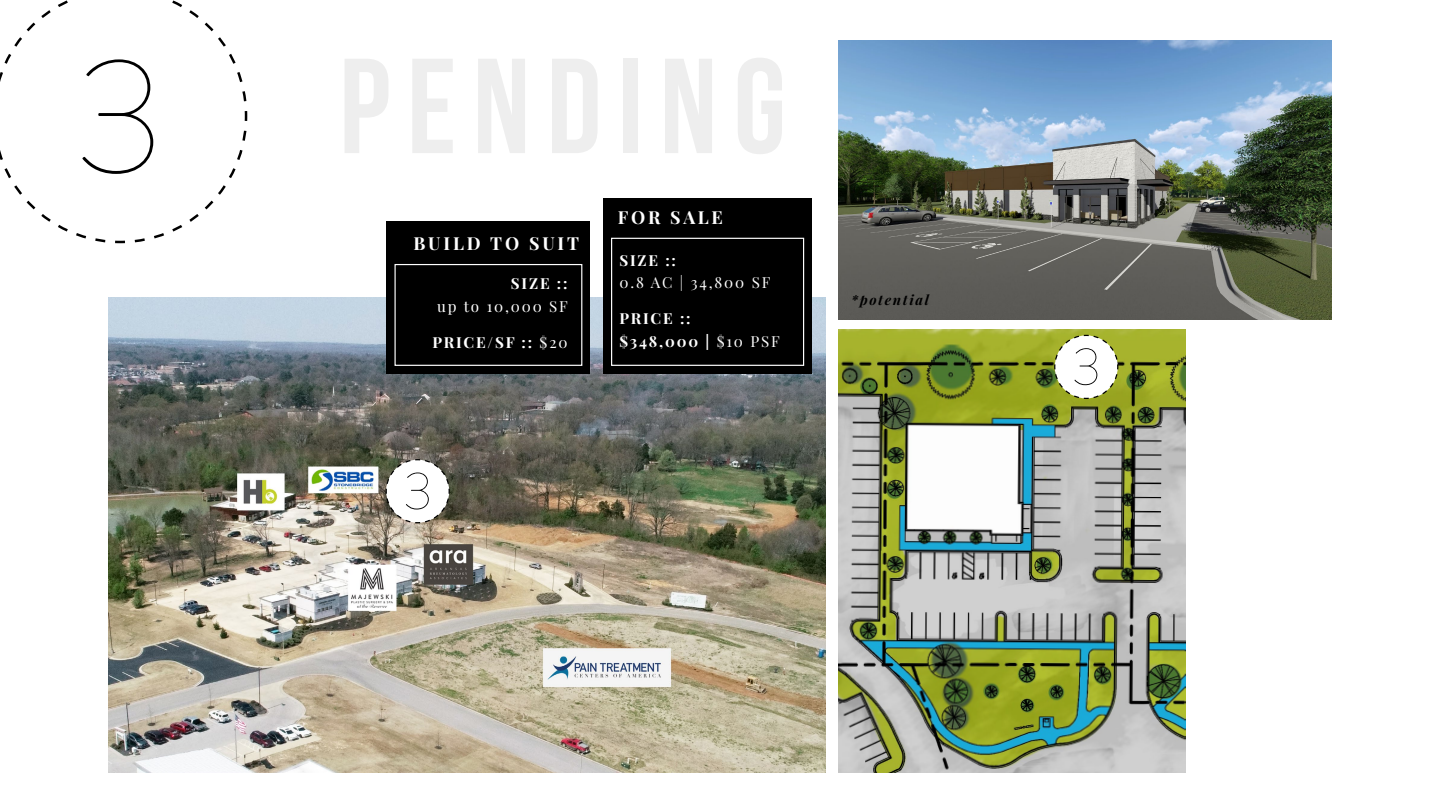
<style>
.page{position:relative;width:1440px;height:810px;background:#fff}
.page>*{position:absolute;margin:0;border:0;box-sizing:border-box;transform-origin:0 0}
.t1{font:100 163.12px "Brandon Grotesque";color:#000}
.t2{font:100 52.75px "Brandon Grotesque";color:#000}
.t3{font:700 17.88px "Playfair Display";letter-spacing:.16em;color:#fff}
.t4{font:700 15.12px/22.9px "Playfair Display";letter-spacing:.12em;color:#fff}
.t5{font:15.12px "Playfair Display";letter-spacing:.12em;color:#fff}
.t6{font:italic 700 13.75px "Playfair Display";letter-spacing:.12em;color:#000}
.s1{font-weight:400}
</style>
<div class="page">
<img style="left:838px;top:330px;width:348px;height:442px">
<svg style="left:0;top:0;width:248px;height:244px"></svg>
<img style="left:108px;top:297px;width:718px;height:475px">
<svg style="left:385px;top:458px;width:65px;height:66px"></svg>
<div style="left:387px;top:221px;width:203px;height:153px;background:#000"></div>
<div style="left:395px;top:264px;width:187px;height:102px;border:1px solid #fff"></div>
<div style="left:604px;top:198px;width:208px;height:176px;background:#000"></div>
<div style="left:611px;top:238px;width:193px;height:128px;border:1px solid #fff"></div>
<img style="left:838px;top:40px;width:494px;height:279px">
<svg style="left:1054px;top:334px;width:65px;height:66px"></svg>
<h1 class="t1" style="left:73px;top:5px;width:93px">3</h1>
<p class="t3" style="left:413px;top:232px;width:167px">BUILD TO SUIT</p>
<p class="t4" style="left:511px;top:272px;width:58px">SIZE ::</p>
<p class="t5" style="left:437px;top:297px;width:132px">up to 10,000 SF</p>
<p class="t4" style="left:432px;top:330px;width:137px">PRICE/SF :: <span class="s1">$20</span></p>
<p class="t3" style="left:618px;top:206px;width:107px">FOR SALE</p>
<p class="t4" style="left:619px;top:248px;width:58px">SIZE ::</p>
<p class="t5" style="left:619px;top:273px;width:152px">0.8 AC | 34,800 SF</p>
<p class="t4" style="left:619px;top:307px;width:162px">PRICE ::<br>$348,000 | <span class="s1">$10 PSF</span></p>
<h2 class="t2" style="left:403px;top:455px;width:31px">3</h2>
<p class="t6" style="left:851px;top:290px;width:79px">*potential</p>
<h2 class="t2" style="left:1071px;top:331px;width:31px">3</h2>
</div>
